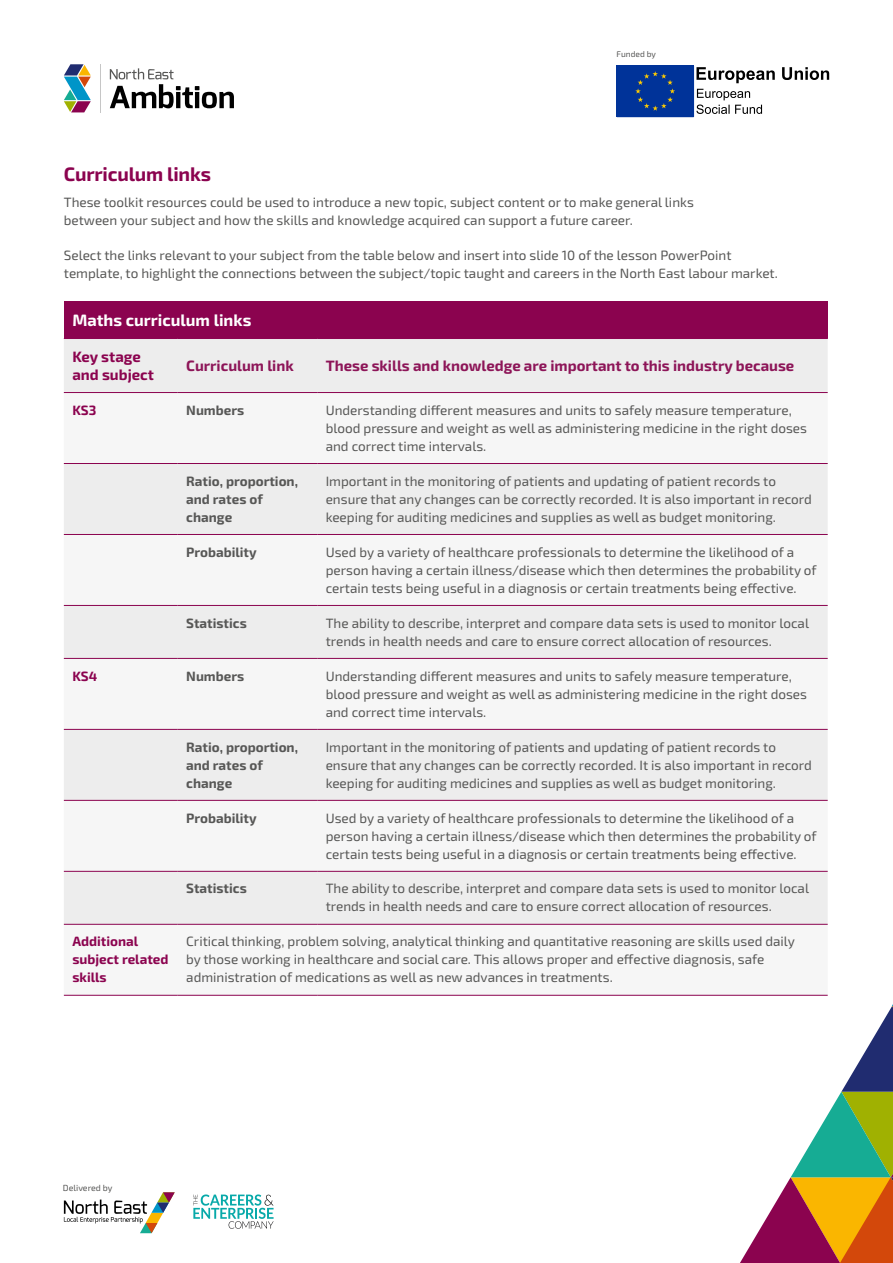
<style>
.page{position:relative;width:893px;height:1263px;background:#fff}
.page>*{position:absolute;margin:0;border:0;box-sizing:border-box;transform-origin:0 0}
.t1{font:700 19.5px "Exo 2.0";letter-spacing:-.01em;color:#8b034f}
.t2{font:700 16.5px "Exo 2.0";color:#fff}
.t3{font:700 15px "Exo 2.0";color:#8d1558}
.t4{font:700 15px/18px "Exo 2.0";color:#8b034f}
.t5{font:13.5px/18px "Exo 2.0";color:#575756}
.t6{font:700 13.5px/18px "Exo 2.0";color:#575756}
.t7{font:700 13.5px/18px "Exo 2.0";color:#8b034f}
.t8{font:8.85px "Exo 2.0";color:#575756}
.t9{font:8.4px "Exo 2.0";color:#575756}
</style>
<div class="page">
<svg style="left:696px;top:67px;width:133px;height:16px"></svg>
<svg style="left:696px;top:89px;width:66px;height:25px"></svg>
<div style="left:617px;top:66px;width:77px;height:51px;background:#039"></div>
<div style="left:617px;top:65px;width:77px;height:52px;border:1px solid #039"></div>
<svg style="left:635px;top:71px;width:40px;height:40px"></svg>
<svg style="left:64px;top:1192px;width:111px;height:41px"></svg>
<hr style="left:100px;top:64px;width:1px;height:48px;background:#c6c6c6">
<svg style="left:110px;top:68px;width:124px;height:40px"></svg>
<svg style="left:64px;top:64px;width:27px;height:48px"></svg>
<svg style="left:740px;top:1004px;width:153px;height:259px"></svg>
<svg style="left:193px;top:1194px;width:81px;height:35px"></svg>
<div style="left:64px;top:301px;width:764px;height:37px;background:#8b034f"></div>
<div style="left:64px;top:339px;width:764px;height:53px;background:#ededed"></div>
<svg style="left:64px;top:393px;width:764px;height:602px;fill:#f6f6f6"></svg>
<hr style="left:64px;top:338px;width:114px;height:1px;background:#8b034f">
<hr style="left:178px;top:338px;width:139px;height:1px;background:#8b034f">
<hr style="left:317px;top:338px;width:511px;height:1px;background:#8b034f">
<hr style="left:64px;top:392px;width:114px;height:1px;background:#8b034f">
<hr style="left:178px;top:392px;width:139px;height:1px;background:#8b034f">
<hr style="left:317px;top:392px;width:511px;height:1px;background:#8b034f">
<hr style="left:64px;top:463px;width:114px;height:1px;background:#8b034f">
<hr style="left:178px;top:463px;width:139px;height:1px;background:#8b034f">
<hr style="left:317px;top:463px;width:511px;height:1px;background:#8b034f">
<hr style="left:64px;top:534px;width:114px;height:1px;background:#8b034f">
<hr style="left:178px;top:534px;width:139px;height:1px;background:#8b034f">
<hr style="left:317px;top:534px;width:511px;height:1px;background:#8b034f">
<hr style="left:64px;top:605px;width:114px;height:1px;background:#8b034f">
<hr style="left:178px;top:605px;width:139px;height:1px;background:#8b034f">
<hr style="left:317px;top:605px;width:511px;height:1px;background:#8b034f">
<hr style="left:64px;top:658px;width:114px;height:1px;background:#8b034f">
<hr style="left:178px;top:658px;width:139px;height:1px;background:#8b034f">
<hr style="left:317px;top:658px;width:511px;height:1px;background:#8b034f">
<hr style="left:64px;top:729px;width:114px;height:1px;background:#8b034f">
<hr style="left:178px;top:729px;width:139px;height:1px;background:#8b034f">
<hr style="left:317px;top:729px;width:511px;height:1px;background:#8b034f">
<hr style="left:64px;top:800px;width:114px;height:1px;background:#8b034f">
<hr style="left:178px;top:800px;width:139px;height:1px;background:#8b034f">
<hr style="left:317px;top:800px;width:511px;height:1px;background:#8b034f">
<hr style="left:64px;top:871px;width:114px;height:1px;background:#8b034f">
<hr style="left:178px;top:871px;width:139px;height:1px;background:#8b034f">
<hr style="left:317px;top:871px;width:511px;height:1px;background:#8b034f">
<hr style="left:64px;top:924px;width:114px;height:1px;background:#8b034f">
<hr style="left:178px;top:924px;width:139px;height:1px;background:#8b034f">
<hr style="left:317px;top:924px;width:511px;height:1px;background:#8b034f">
<hr style="left:64px;top:995px;width:114px;height:1px;background:#8b034f">
<hr style="left:178px;top:995px;width:139px;height:1px;background:#8b034f">
<hr style="left:317px;top:995px;width:511px;height:1px;background:#8b034f">
<p class="t9" style="left:617px;top:49px;width:41px">Funded by</p>
<h1 class="t1" style="left:64px;top:162px;width:149px">Curriculum links</h1>
<p class="t5" style="left:64px;top:194px;width:631px">These toolkit resources could be used to introduce a new topic, subject content or to make general links between your subject and how the skills and knowledge acquired can support a future career.</p>
<p class="t5" style="left:64px;top:247px;width:715px">Select the links relevant to your subject from the table below and insert into slide 10 of the lesson PowerPoint template, to highlight the connections between the subject/topic taught and careers in the North East labour market.</p>
<p class="t2" style="left:72px;top:310px;width:181px">Maths curriculum links</p>
<p class="t4" style="left:72px;top:348px;width:83px">Key stage and subject</p>
<p class="t3" style="left:186px;top:356px;width:109px">Curriculum link</p>
<p class="t3" style="left:326px;top:356px;width:470px">These skills and knowledge are important to this industry because</p>
<p class="t7" style="left:72px;top:401px;width:26px">KS3</p>
<p class="t6" style="left:186px;top:401px;width:59px">Numbers</p>
<p class="t5" style="left:326px;top:401px;width:483px">Understanding different measures and units to safely measure temperature, blood pressure and weight as well as administering medicine in the right doses and correct time intervals.</p>
<p class="t6" style="left:186px;top:472px;width:113px">Ratio, proportion, and rates of change</p>
<p class="t5" style="left:326px;top:472px;width:488px">Important in the monitoring of patients and updating of patient records to ensure that any changes can be correctly recorded. It is also important in record keeping for auditing medicines and supplies as well as budget monitoring.</p>
<p class="t6" style="left:186px;top:543px;width:72px">Probability</p>
<p class="t5" style="left:326px;top:543px;width:492px">Used by a variety of healthcare professionals to determine the likelihood of a person having a certain illness/disease which then determines the probability of certain tests being useful in a diagnosis or certain treatments being effective.</p>
<p class="t6" style="left:186px;top:614px;width:62px">Statistics</p>
<p class="t5" style="left:326px;top:614px;width:485px">The ability to describe, interpret and compare data sets is used to monitor local trends in health needs and care to ensure correct allocation of resources.</p>
<p class="t7" style="left:72px;top:667px;width:26px">KS4</p>
<p class="t6" style="left:186px;top:667px;width:59px">Numbers</p>
<p class="t5" style="left:326px;top:667px;width:483px">Understanding different measures and units to safely measure temperature, blood pressure and weight as well as administering medicine in the right doses and correct time intervals.</p>
<p class="t6" style="left:186px;top:738px;width:113px">Ratio, proportion, and rates of change</p>
<p class="t5" style="left:326px;top:738px;width:488px">Important in the monitoring of patients and updating of patient records to ensure that any changes can be correctly recorded. It is also important in record keeping for auditing medicines and supplies as well as budget monitoring.</p>
<p class="t6" style="left:186px;top:809px;width:72px">Probability</p>
<p class="t5" style="left:326px;top:809px;width:492px">Used by a variety of healthcare professionals to determine the likelihood of a person having a certain illness/disease which then determines the probability of certain tests being useful in a diagnosis or certain treatments being effective.</p>
<p class="t6" style="left:186px;top:880px;width:62px">Statistics</p>
<p class="t5" style="left:326px;top:880px;width:485px">The ability to describe, interpret and compare data sets is used to monitor local trends in health needs and care to ensure correct allocation of resources.</p>
<p class="t7" style="left:72px;top:933px;width:98px">Additional subject related skills</p>
<p class="t5" style="left:186px;top:933px;width:610px">Critical thinking, problem solving, analytical thinking and quantitative reasoning are skills used daily by those working in healthcare and social care. This allows proper and effective diagnosis, safe administration of medications as well as new advances in treatments.</p>
<p class="t8" style="left:63px;top:1183px;width:51px">Delivered by</p>
</div>
